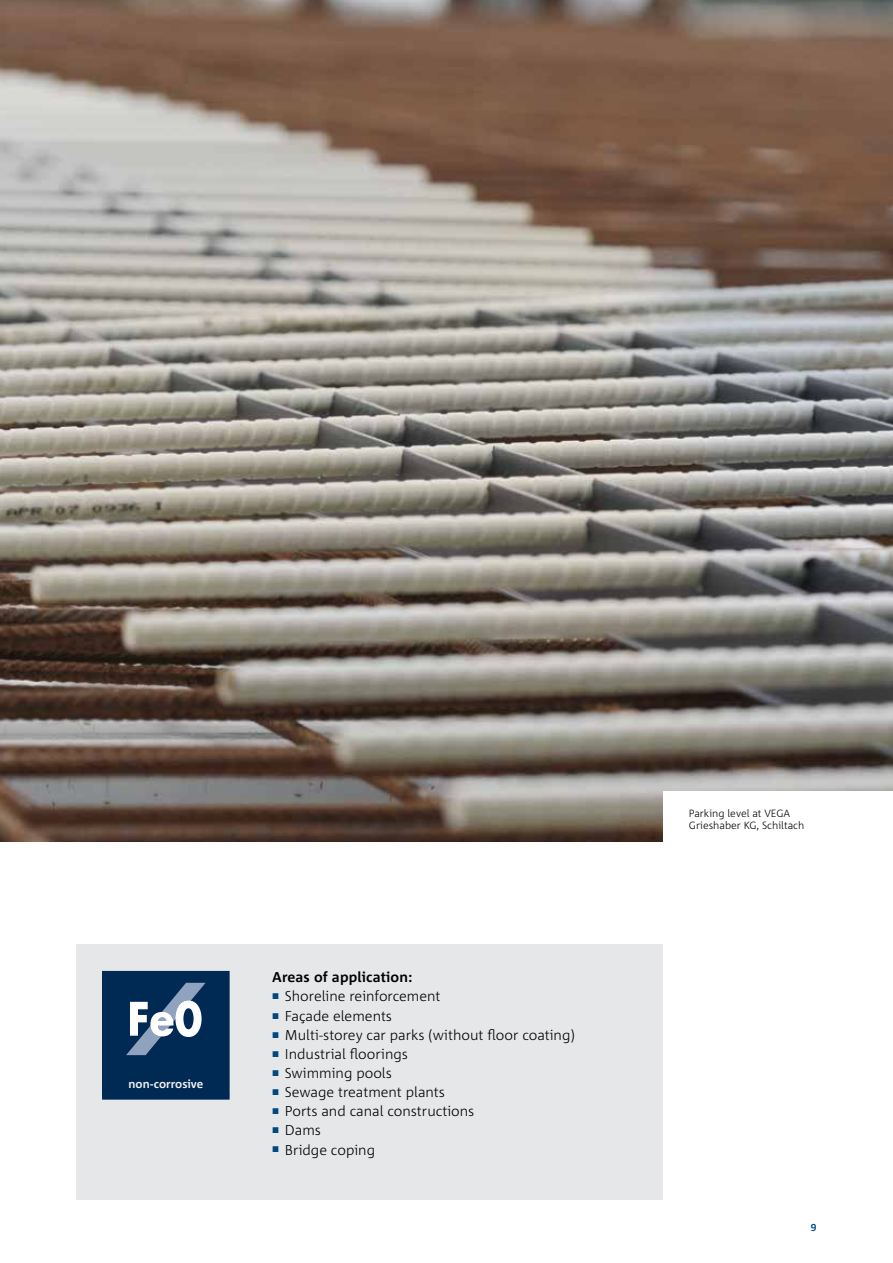
<style>
.page{position:relative;width:893px;height:1263px;background:#fff}
.page>*{position:absolute;margin:0;border:0;box-sizing:border-box;transform-origin:0 0}
.t1{font:300 14.25px "Corpid Schoeck";color:#000}
.t2{font:700 14.25px "Corpid Schoeck";letter-spacing:.01em;color:#000}
.t3{font:700 11.7px "Corpid Schoeck";color:#f1f1f2}
.t4{font:300 10.5px/12.8px "Corpid Schoeck";color:#000}
.t5{font:700 10.5px "Corpid Schoeck";color:#004a80}
.s1{font-size:8.25px;color:#004a80}
</style>
<div class="page">
<img style="left:0;top:0;width:893px;height:842px">
<div style="left:663px;top:791px;width:230px;height:84px;background:#fff"></div>
<div style="left:77px;top:944px;width:586px;height:255px;background:#e6e7e8"></div>
<svg style="left:102px;top:971px;width:128px;height:129px;background:#1f4469"></svg>
<p class="t3" style="left:129px;top:1076px;width:76px">non-corrosive</p>
<p class="t2" style="left:272px;top:968px;width:142px">Areas of application:</p>
<p class="t1" style="left:272px;top:987px;width:170px"><span class="s1">■</span> Shoreline reinforcement</p>
<p class="t1" style="left:272px;top:1007px;width:121px"><span class="s1">■</span> Façade elements</p>
<p class="t1" style="left:272px;top:1026px;width:304px"><span class="s1">■</span> Multi-storey car parks (without floor coating)</p>
<p class="t1" style="left:272px;top:1045px;width:137px"><span class="s1">■</span> Industrial floorings</p>
<p class="t1" style="left:272px;top:1064px;width:121px"><span class="s1">■</span> Swimming pools</p>
<p class="t1" style="left:272px;top:1083px;width:174px"><span class="s1">■</span> Sewage treatment plants</p>
<p class="t1" style="left:272px;top:1102px;width:204px"><span class="s1">■</span> Ports and canal constructions</p>
<p class="t1" style="left:272px;top:1121px;width:50px"><span class="s1">■</span> Dams</p>
<p class="t1" style="left:272px;top:1140px;width:104px"><span class="s1">■</span> Bridge coping</p>
<p class="t4" style="left:689px;top:806px;width:117px">Parking level at VEGA<br>Grieshaber KG, Schiltach</p>
<p class="t5" style="left:811px;top:1221px;width:7px">9</p>
</div>
